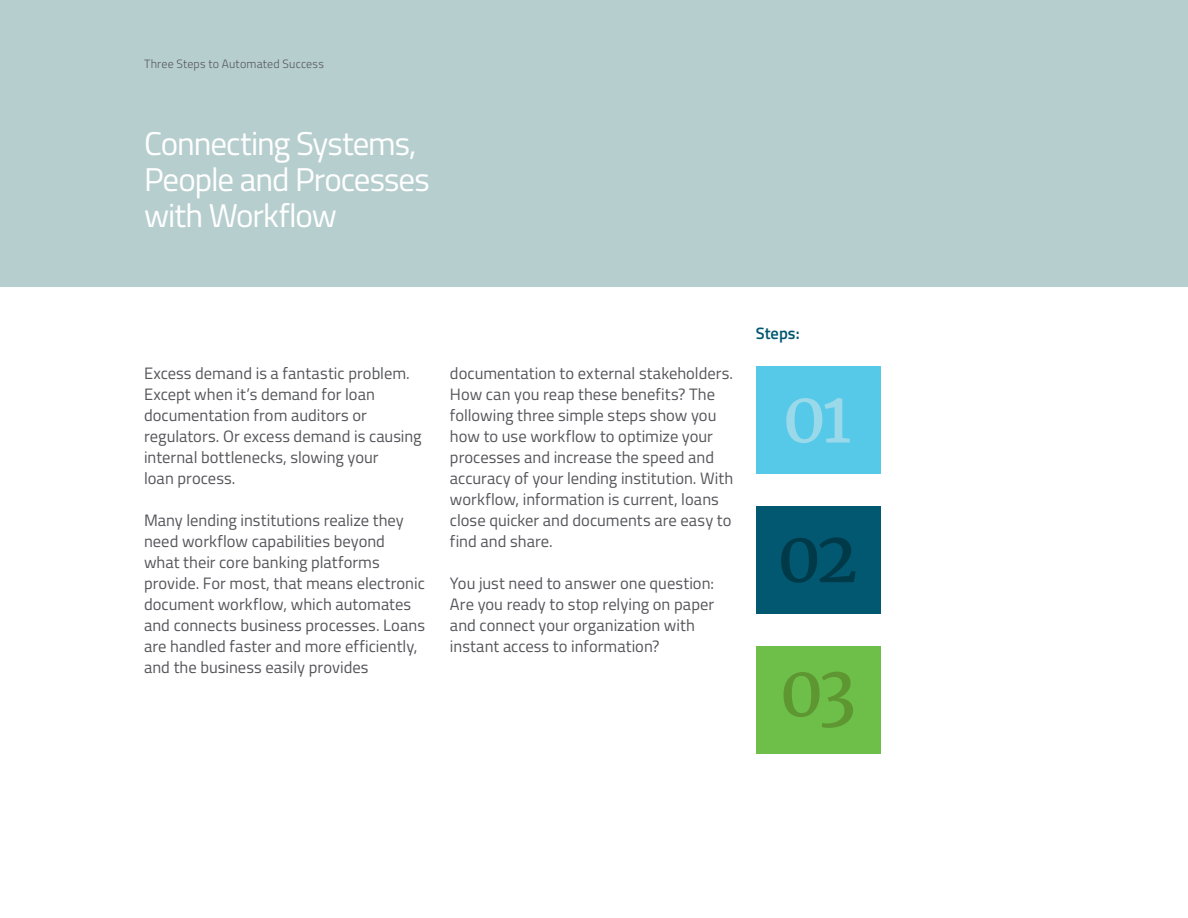
<style>
.page{position:relative;width:1188px;height:918px;background:#fff}
.page>*{position:absolute;margin:0;border:0;box-sizing:border-box;transform-origin:0 0}
.t1{font:33px/36px "Titillium";letter-spacing:-.03em;color:#fff}
.t2{font:16.5px/21px "Titillium";color:#55565a}
.t3{font:600 16.5px "Titillium";color:#025870}
.t4{font:300 12px "Titillium";letter-spacing:.015em;color:#55565a}
</style>
<div class="page">
<div style="left:0;top:0;width:1188px;height:286px;background:#b7cecf"></div>
<div style="left:756px;top:646px;width:125px;height:107px;background:#6ebe4a"></div>
<svg style="left:783px;top:672px;width:70px;height:56px"></svg>
<div style="left:756px;top:506px;width:125px;height:108px;background:#025870"></div>
<svg style="left:781px;top:537px;width:75px;height:46px"></svg>
<div style="left:756px;top:367px;width:124px;height:107px;background:#57c9e8"></div>
<svg style="left:786px;top:398px;width:64px;height:45px"></svg>
<p class="t4" style="left:144px;top:55px;width:181px">Three Steps to Automated Success</p>
<h1 class="t1" style="left:144px;top:124px;width:287px">Connecting Systems,<br>People and Processes with Workflow</h1>
<p class="t2" style="left:144px;top:362px;width:279px">Excess demand is a fantastic problem.<br>Except when it’s demand for loan documentation from auditors or regulators. Or excess demand is causing internal bottlenecks, slowing your<br>loan process.</p>
<p class="t2" style="left:144px;top:509px;width:283px">Many lending institutions realize they need workflow capabilities beyond<br>what their core banking platforms provide. For most, that means electronic document workflow, which automates and connects business processes. Loans are handled faster and more efficiently, and the business easily provides</p>
<p class="t2" style="left:450px;top:362px;width:285px">documentation to external stakeholders.<br>How can you reap these benefits? The following three simple steps show you how to use workflow to optimize your processes and increase the speed and accuracy of your lending institution. With workflow, information is current, loans close quicker and documents are easy to find and share.</p>
<p class="t2" style="left:450px;top:572px;width:266px">You just need to answer one question:<br>Are you ready to stop relying on paper and connect your organization with instant access to information?</p>
<p class="t3" style="left:756px;top:321px;width:45px">Steps:</p>
</div>
